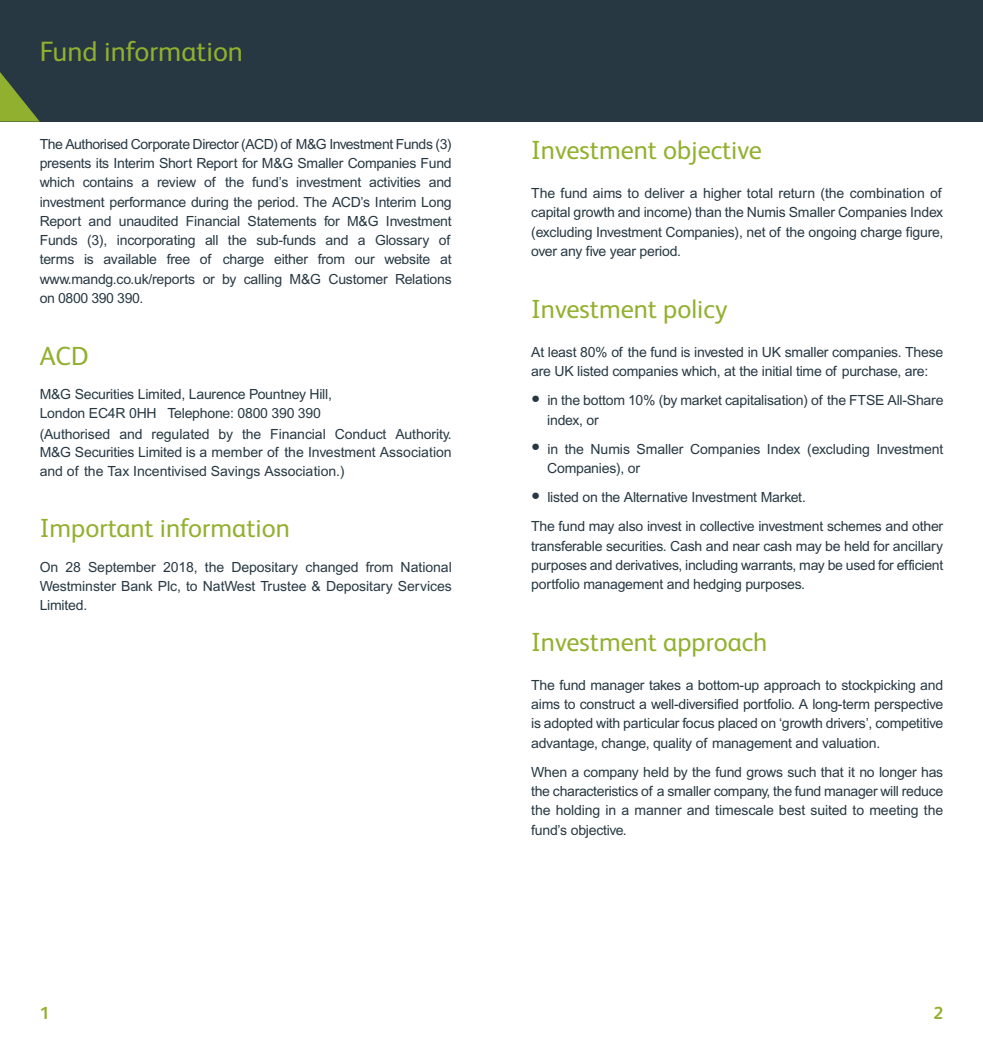
<style>
.page{position:relative;width:983px;height:1042px;background:#fff}
.page>*{position:absolute;margin:0;border:0;box-sizing:border-box;transform-origin:0 0}
.t1{font:28px "FS Albert";color:#92b02f}
.t2{font:26.25px "FS Albert";color:#92b02f}
.t3{font:700 17.5px "FS Albert";color:#92b02f}
.t4{font:14px/19.2px "Arial";letter-spacing:-.015em;color:#273843;text-align:justify}
.s1{font-size:26.25px}
</style>
<div class="page">
<div style="left:491px;top:0;width:491px;height:122px;background:#273843"></div>
<div style="left:0;top:0;width:491px;height:122px;background:#273843"></div>
<svg style="left:0;top:72px;width:40px;height:50px"></svg>
<h1 class="t1" style="left:40px;top:42px;width:205px">Fund information</h1>
<p class="t4" style="left:40px;top:136px;width:413px">The Authorised Corporate Director (ACD) of M&amp;G Investment Funds (3) presents its Interim Short Report for M&amp;G Smaller Companies Fund which contains a review of the fund’s investment activities and investment performance during the period. The ACD’s Interim Long Report and unaudited Financial Statements for M&amp;G Investment Funds (3), incorporating all the sub-funds and a Glossary of terms is available free of charge either from our website at www.mandg.co.uk/reports or by calling M&amp;G Customer Relations on 0800 390 390.</p>
<h2 class="t2" style="left:40px;top:347px;width:50px">ACD</h2>
<p class="t4" style="left:40px;top:385px;width:294px">M&amp;G Securities Limited, Laurence Pountney Hill,<br>London EC4R 0HH Telephone: 0800 390 390</p>
<p class="t4" style="left:40px;top:426px;width:413px;line-height:18.4px">(Authorised and regulated by the Financial Conduct Authority.<br>M&amp;G Securities Limited is a member of the Investment Association and of the Tax Incentivised Savings Association.)</p>
<h2 class="t2" style="left:40px;top:519px;width:252px">Important information</h2>
<p class="t4" style="left:40px;top:558px;width:413px">On 28 September 2018, the Depositary changed from National Westminster Bank Plc, to NatWest Trustee &amp; Depositary Services Limited.</p>
<p class="t3" style="left:40px;top:1007px;width:11px">1</p>
<h2 class="t2" style="left:531px;top:141px;width:232px">Investment objective</h2>
<p class="t4" style="left:531px;top:185px;width:413px">The fund aims to deliver a higher total return (the combination of capital growth and income) than the Numis Smaller Companies Index (excluding Investment Companies), net of the ongoing charge figure, over any five year period.</p>
<h2 class="t2" style="left:531px;top:300px;width:198px">Investment policy</h2>
<p class="t4" style="left:531px;top:343px;width:413px">At least 80% of the fund is invested in UK smaller companies. These are UK listed companies which, at the initial time of purchase, are:</p>
<p class="t4" style="left:547px;top:392px;width:397px;text-indent:-16px"><span class="s1">•</span> in the bottom 10% (by market capitalisation) of the FTSE All-Share index, or</p>
<p class="t4" style="left:547px;top:440px;width:397px;text-indent:-16px"><span class="s1">•</span> in the Numis Smaller Companies Index (excluding Investment<br>Companies), or</p>
<p class="t4" style="left:531px;top:484px;width:413px;line-height:29.2px"><span class="s1">•</span> listed on the Alternative Investment Market.<br>The fund may also invest in collective investment schemes and other</p>
<p class="t4" style="left:531px;top:537px;width:413px">transferable securities. Cash and near cash may be held for ancillary purposes and derivatives, including warrants, may be used for efficient portfolio management and hedging purposes.</p>
<h2 class="t2" style="left:531px;top:633px;width:238px">Investment approach</h2>
<p class="t4" style="left:531px;top:676px;width:413px">The fund manager takes a bottom-up approach to stockpicking and aims to construct a well-diversified portfolio. A long-term perspective is adopted with particular focus placed on ‘growth drivers’, competitive advantage, change, quality of management and valuation.</p>
<p class="t4" style="left:531px;top:763px;width:413px">When a company held by the fund grows such that it no longer has the characteristics of a smaller company, the fund manager will reduce the holding in a manner and timescale best suited to meeting the fund’s objective.</p>
<p class="t3" style="left:933px;top:1007px;width:11px">2</p>
</div>
